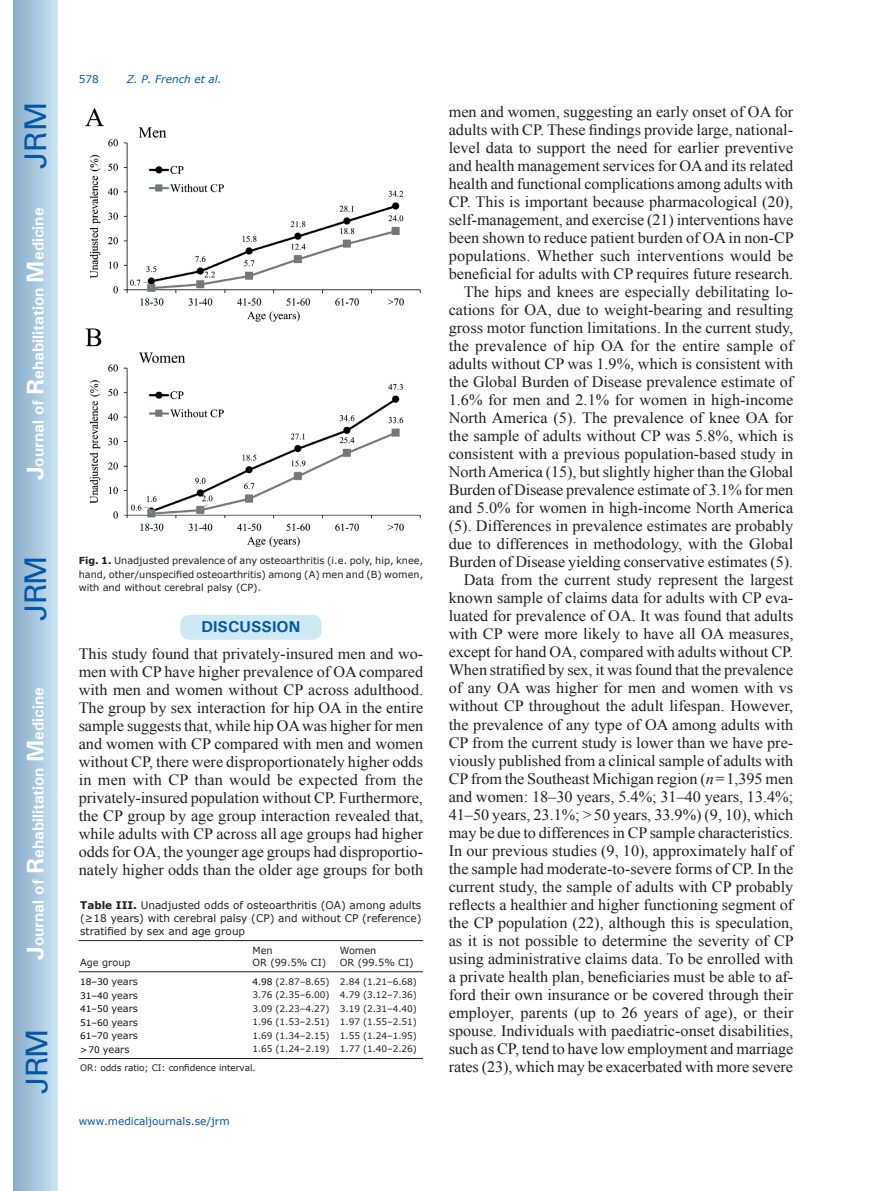
<style>
.page{position:relative;width:872px;height:1191px;background:#fff}
.page>*{position:absolute;margin:0;border:0;box-sizing:border-box;transform-origin:0 0}
.t1{font:30px "Univers";letter-spacing:-.03em;color:#0157a8}
.t2{font:15.75px/18px "Times New Roman";color:#231f20;text-align:justify}
.t3{font:700 15.75px "Univers";color:#fff}
.t4{font:700 15.75px "Univers";color:#0157a8}
.t5{font:10.5px/12.6px "Verdana";color:#231f20;text-align:justify}
.t6{font:10.5px "Verdana";color:#0157a8}
.t7{font:italic 10.5px "Verdana";color:#0157a8}
.t8{font:9.75px/13.5px "Verdana";color:#231f20}
.t9{font:9px/19.2px "Verdana";letter-spacing:-.01em;color:#231f20}
.t10{font:9px "Verdana";letter-spacing:-.01em;color:#000001}
.s1{font-size:24px}
.s2{font-weight:700}
.s3{font-size:9.75px;color:#231f20}
.s4{color:#000001}
.s5{font-size:9px;color:#000001}
.s6{font-style:italic}
</style>
<div class="page">
<div style="left:14px;top:0;width:43px;height:1191px;background:linear-gradient(to right,#88acca,#cbe5f2)"></div>
<div style="left:180px;top:614px;width:142px;height:26px;background:#cee8f4;border-radius:10px"></div>
<div style="left:179px;top:613px;width:144px;height:28px;border:2px solid #fff;border-radius:10px"></div>
<img style="left:85px;top:107px;width:336px;height:440px">
<hr style="left:79px;top:940px;width:172px;height:1px;background:#231f20">
<hr style="left:251px;top:940px;width:87px;height:1px;background:#231f20">
<hr style="left:338px;top:940px;width:85px;height:1px;background:#231f20">
<hr style="left:79px;top:1058px;width:172px;height:1px;background:#231f20">
<hr style="left:251px;top:1058px;width:87px;height:1px;background:#231f20">
<hr style="left:338px;top:1058px;width:85px;height:1px;background:#231f20">
<hr style="left:79px;top:971px;width:172px;height:1px;background:#231f20">
<hr style="left:251px;top:971px;width:87px;height:1px;background:#231f20">
<hr style="left:338px;top:971px;width:85px;height:1px;background:#231f20">
<h1 class="t1" style="left:18px;top:169px;width:68px;rotate:-90deg">JRM</h1>
<p class="t3" style="left:28px;top:480px;width:274px;rotate:-90deg"><span class="s1">J</span>ournal of <span class="s1">R</span>ehabilitation <span class="s1">M</span>edicine</p>
<h1 class="t1" style="left:18px;top:620px;width:67px;rotate:-90deg">JRM</h1>
<p class="t3" style="left:28px;top:959px;width:274px;rotate:-90deg"><span class="s1">J</span>ournal of <span class="s1">R</span>ehabilitation <span class="s1">M</span>edicine</p>
<h1 class="t1" style="left:19px;top:1093px;width:67px;rotate:-90deg">JRM</h1>
<p class="t6" style="left:79px;top:72px;width:22px">578</p>
<p class="t7" style="left:127px;top:72px;width:96px">Z. P. French et al.</p>
<p class="t8" style="left:79px;top:554px;width:346px;text-align:justify"><span class="s2">Fig. 1.</span> Unadjusted prevalence of any osteoarthritis (i.e. poly, hip, knee, hand, other/unspecified osteoarthritis) among (A) men and (B) women, with and without cerebral palsy (CP).</p>
<p class="t4" style="left:201px;top:616px;width:100px">DISCUSSION</p>
<p class="t2" style="left:79px;top:644px;width:346px">This study found that privately-insured men and wo&shy;men with CP have higher prevalence of OA compared with men and women without CP across adulthood.<br>The group by sex interaction for hip OA in the entire sample suggests that, while hip OA was higher for men and women with CP compared with men and women without CP, there were disproportionately higher odds in men with CP than would be expected from the privately-insured population without CP. Furthermore, the CP group by age group interaction revealed that, while adults with CP across all age groups had higher odds for OA, the younger age groups had disproportio&shy;nately higher odds than the older age groups for both</p>
<p class="t5" style="left:80px;top:899px;width:343px"><span class="s2">Table III.</span> Unadjusted odds of osteoarthritis (OA) among adults (≥18 years) with cerebral palsy (CP) and without CP (reference) stratified by sex and age group</p>
<p class="t8" style="left:80px;top:955px;width:52px">Age group</p>
<p class="t8" style="left:252px;top:944px;width:75px;line-height:11.7px">Men<br>OR (99.5% CI)</p>
<p class="t8" style="left:340px;top:944px;width:75px;line-height:11.7px">Women<br>OR (99.5% CI)</p>
<p class="t10" style="left:80px;top:976px;width:59px">18–30 <span class="s3">years</span></p>
<p class="t9" style="left:252px;top:972px;width:166px"><span class="s4">4.98</span> (2.87–8.65) 2.84 (1.21–6.68)</p>
<p class="t10" style="left:80px;top:989px;width:59px">31–40 <span class="s3">years</span></p>
<p class="t9" style="left:252px;top:985px;width:166px">3.76 (2.35–6.00) 4.79 (3.12–7.36)</p>
<p class="t10" style="left:80px;top:1003px;width:59px">41–50 <span class="s3">years</span></p>
<p class="t9" style="left:252px;top:999px;width:166px">3.09 (2.23–4.27) 3.19 (2.31–4.40)</p>
<p class="t10" style="left:80px;top:1016px;width:59px">51–60 <span class="s3">years</span></p>
<p class="t9" style="left:252px;top:1012px;width:166px">1.96 (1.53–2.51) 1.97 (1.55–2.51)</p>
<p class="t10" style="left:80px;top:1030px;width:59px">61–70 <span class="s3">years</span></p>
<p class="t9" style="left:252px;top:1026px;width:166px">1.69 (1.34–2.15) 1.55 (1.24–1.95)</p>
<p class="t8" style="left:80px;top:1042px;width:51px"><span class="s5">&gt;70</span> years</p>
<p class="t9" style="left:80px;top:1039px;width:338px;text-indent:172px">1.65 (1.24–2.19) 1.77 (1.40–2.26)<br>OR: odds ratio; CI: confidence interval.</p>
<p class="t6" style="left:79px;top:1114px;width:152px">www.medicaljournals.se/jrm</p>
<p class="t2" style="left:449px;top:103px;width:347px;text-align:right">men and women, suggesting an early onset of OA for adults with CP. These findings provide large, national&shy;level data to support the need for earlier preventive and health management services for OA and its related health and functional complications among adults with CP. This is important because pharmacological (20), self-management, and exercise (21) interventions have been shown to reduce patient burden of OA in non-CP populations. Whether such interventions would be beneficial for adults with CP requires future research.<br>The hips and knees are especially debilitating lo&shy;cations for OA, due to weight-bearing and resulting gross motor function limitations. In the current study, the prevalence of hip OA for the entire sample of adults without CP was 1.9%, which is consistent with the Global Burden of Disease prevalence estimate of 1.6% for men and 2.1% for women in high-income North America (5). The prevalence of knee OA for the sample of adults without CP was 5.8%, which is consistent with a previous population-based study in North America (15), but slightly higher than the Global Burden of Disease prevalence estimate of 3.1% for men and 5.0% for women in high-income North America (5). Differences in prevalence estimates are probably due to differences in methodology, with the Global Burden of Disease yielding conservative estimates (5).<br>Data from the current study represent the largest known sample of claims data for adults with CP eva&shy;luated for prevalence of OA. It was found that adults with CP were more likely to have all OA measures, except for hand OA, compared with adults without CP.<br>When stratified by sex, it was found that the prevalence of any OA was higher for men and women with vs without CP throughout the adult lifespan. However, the prevalence of any type of OA among adults with CP from the current study is lower than we have pre&shy;viously published from a clinical sample of adults with CP from the Southeast Michigan region (<span class="s6">n</span>=1,395 men and women: 18–30 years, 5.4%; 31–40 years, 13.4%; 41–50 years, 23.1%; &gt;50 years, 33.9%) (9, 10), which may be due to differences in CP sample characteristics.<br>In our previous studies (9, 10), approximately half of the sample had moderate-to-severe forms of CP. In the current study, the sample of adults with CP probably reflects a healthier and higher functioning segment of the CP population (22), although this is speculation, as it is not possible to determine the severity of CP using administrative claims data. To be enrolled with a private health plan, beneficiaries must be able to af&shy;ford their own insurance or be covered through their employer, parents (up to 26 years of age), or their spouse. Individuals with paediatric-onset disabilities, such as CP, tend to have low employment and marriage rates (23), which may be exacerbated with more severe</p>
</div>
